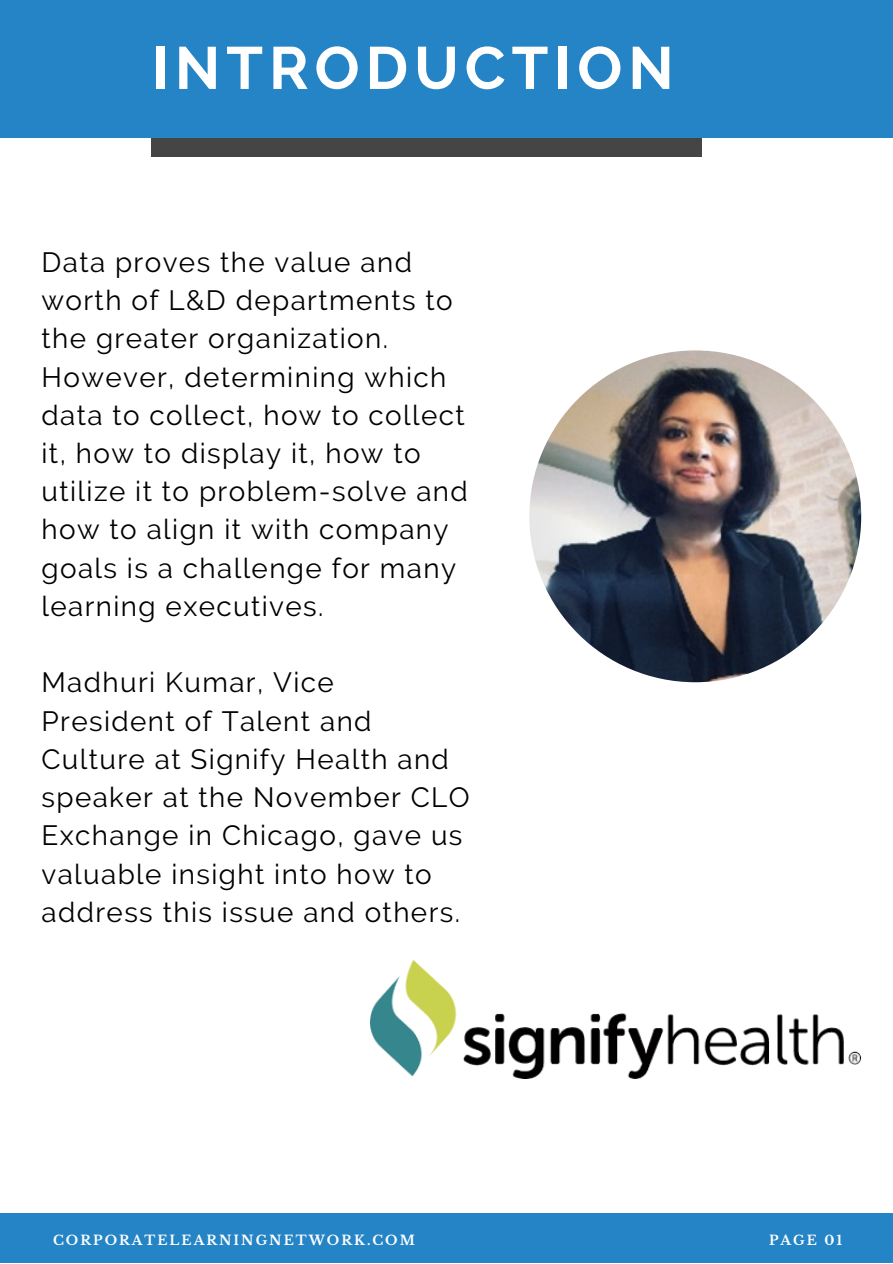
<style>
.page{position:relative;width:893px;height:1264px;background:#fff}
.page>*{position:absolute;margin:0;border:0;box-sizing:border-box;transform-origin:0 0}
.t1{font:700 59.55px "Raleway";letter-spacing:.1em;color:#fff}
.t2{font:27.75px/38.2px "Raleway";letter-spacing:.05em;color:#000}
.t3{font:700 13.2px "Libre Baskerville";letter-spacing:.15em;color:#fff}
</style>
<div class="page">
<div style="left:152px;top:0;width:549px;height:156px;background:#444544"></div>
<div style="left:0;top:0;width:892px;height:137px;background:#2484c6"></div>
<div style="left:0;top:1213px;width:892px;height:49px;background:#2484c6"></div>
<img style="left:529px;top:350px;width:332px;height:332px;border-radius:50%">
<img style="left:370px;top:960px;width:490px;height:118px">
<h1 class="t1" style="left:152px;top:33px;width:523px">INTRODUCTION</h1>
<p class="t2" style="left:41px;top:243px;width:428px">Data proves the value and worth of L&amp;D departments to the greater organization.<br>However, determining which data to collect, how to collect it, how to display it, how to utilize it to problem-solve and how to align it with company goals is a challenge for many learning executives.</p>
<p class="t2" style="left:41px;top:663px;width:429px">Madhuri Kumar, Vice<br>President of Talent and<br>Culture at Signify Health and speaker at the November CLO<br>Exchange in Chicago, gave us valuable insight into how to address this issue and others.</p>
<p class="t3" style="left:53px;top:1232px;width:363px">CORPORATELEARNINGNETWORK.COM</p>
<p class="t3" style="left:769px;top:1232px;width:75px">PAGE 01</p>
</div>
